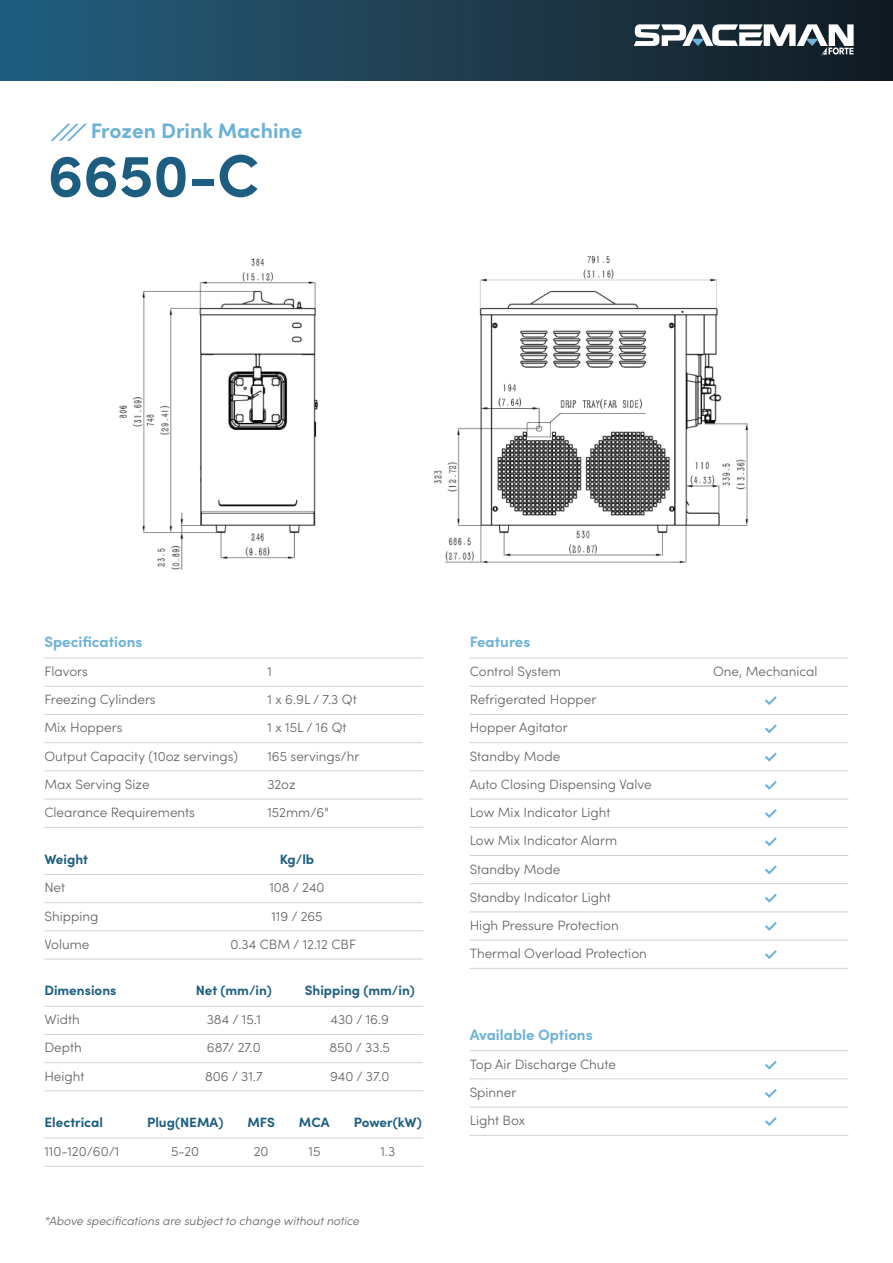
<style>
.page{position:relative;width:893px;height:1263px;background:#fff}
.page>*{position:absolute;margin:0;border:0;box-sizing:border-box;transform-origin:0 0}
.t1{font:700 60px "Sofia Pro";color:#1d5e80}
.t2{font:700 21px "Sofia Pro";color:#6db1d7}
.t3{font:700 15px "Sofia Pro";color:#6eb2d8}
.t4{font:300 13.5px/28.2px "Sofia Pro";color:#626166}
.t5{font:700 13.5px "Sofia Pro";color:#1d5e80}
.t6{font:italic 300 12px "Sofia Pro";color:#626166}
</style>
<div class="page">
<svg style="left:50px;top:124px;width:37px;height:17px"></svg>
<div style="left:0;top:0;width:893px;height:81px;background:linear-gradient(to right,#255f7f,#151b21)"></div>
<svg style="left:634px;top:24px;width:220px;height:32px"></svg>
<img style="left:119px;top:255px;width:630px;height:315px">
<hr style="left:44px;top:658px;width:379px;height:1px;background:#626166">
<hr style="left:44px;top:686px;width:379px;height:1px;background:#626166">
<hr style="left:44px;top:714px;width:379px;height:1px;background:#626166">
<hr style="left:44px;top:742px;width:379px;height:1px;background:#626166">
<hr style="left:44px;top:770px;width:379px;height:1px;background:#626166">
<hr style="left:44px;top:799px;width:379px;height:1px;background:#626166">
<hr style="left:44px;top:827px;width:379px;height:1px;background:#626166">
<hr style="left:470px;top:658px;width:378px;height:1px;background:#626166">
<hr style="left:470px;top:686px;width:378px;height:1px;background:#626166">
<hr style="left:470px;top:714px;width:378px;height:1px;background:#626166">
<hr style="left:470px;top:742px;width:378px;height:1px;background:#626166">
<hr style="left:470px;top:770px;width:378px;height:1px;background:#626166">
<hr style="left:470px;top:799px;width:378px;height:1px;background:#626166">
<hr style="left:470px;top:827px;width:378px;height:1px;background:#626166">
<hr style="left:470px;top:855px;width:378px;height:1px;background:#626166">
<hr style="left:470px;top:883px;width:378px;height:1px;background:#626166">
<hr style="left:470px;top:911px;width:378px;height:1px;background:#626166">
<hr style="left:470px;top:940px;width:378px;height:1px;background:#626166">
<hr style="left:470px;top:968px;width:378px;height:1px;background:#626166">
<svg style="left:765px;top:696px;width:12px;height:9px"></svg>
<svg style="left:765px;top:724px;width:12px;height:10px"></svg>
<svg style="left:765px;top:752px;width:12px;height:10px"></svg>
<svg style="left:765px;top:781px;width:12px;height:9px"></svg>
<svg style="left:765px;top:809px;width:12px;height:9px"></svg>
<svg style="left:765px;top:837px;width:12px;height:10px"></svg>
<svg style="left:765px;top:865px;width:12px;height:10px"></svg>
<svg style="left:765px;top:893px;width:12px;height:10px"></svg>
<svg style="left:765px;top:922px;width:12px;height:9px"></svg>
<svg style="left:765px;top:950px;width:12px;height:9px"></svg>
<hr style="left:470px;top:1050px;width:378px;height:1px;background:#626166">
<hr style="left:470px;top:1078px;width:378px;height:1px;background:#626166">
<hr style="left:470px;top:1107px;width:378px;height:1px;background:#626166">
<hr style="left:470px;top:1135px;width:378px;height:1px;background:#626166">
<svg style="left:765px;top:1060px;width:12px;height:10px"></svg>
<svg style="left:765px;top:1089px;width:12px;height:9px"></svg>
<svg style="left:765px;top:1117px;width:12px;height:9px"></svg>
<hr style="left:44px;top:874px;width:379px;height:1px;background:#626166">
<hr style="left:44px;top:902px;width:379px;height:1px;background:#626166">
<hr style="left:44px;top:930px;width:379px;height:1px;background:#626166">
<hr style="left:44px;top:959px;width:379px;height:1px;background:#626166">
<hr style="left:44px;top:1006px;width:379px;height:1px;background:#626166">
<hr style="left:44px;top:1034px;width:379px;height:1px;background:#626166">
<hr style="left:44px;top:1062px;width:379px;height:1px;background:#626166">
<hr style="left:44px;top:1090px;width:379px;height:1px;background:#626166">
<hr style="left:44px;top:1137px;width:379px;height:1px;background:#626166">
<hr style="left:44px;top:1166px;width:379px;height:1px;background:#626166">
<h2 class="t2" style="left:91px;top:115px;width:213px">Frozen Drink Machine</h2>
<h1 class="t1" style="left:48px;top:129px;width:213px">6650-C</h1>
<p class="t3" style="left:44px;top:630px;width:99px">Specifications</p>
<p class="t4" style="left:44px;top:656px;width:45px">Flavors</p>
<p class="t4" style="left:267px;top:656px;width:6px">1</p>
<p class="t4" style="left:44px;top:685px;width:113px">Freezing Cylinders</p>
<p class="t4" style="left:267px;top:685px;width:91px">1 x 6.9L / 7.3 Qt</p>
<p class="t4" style="left:44px;top:713px;width:80px">Mix Hoppers</p>
<p class="t4" style="left:267px;top:713px;width:81px">1 x 15L / 16 Qt</p>
<p class="t4" style="left:44px;top:741px;width:195px">Output Capacity (10oz servings)</p>
<p class="t4" style="left:267px;top:741px;width:94px">165 servings/hr</p>
<p class="t4" style="left:44px;top:769px;width:107px">Max Serving Size</p>
<p class="t4" style="left:267px;top:769px;width:30px">32oz</p>
<p class="t4" style="left:44px;top:797px;width:152px">Clearance Requirements</p>
<p class="t4" style="left:267px;top:797px;width:63px">152mm/6"</p>
<p class="t5" style="left:44px;top:848px;width:45px">Weight</p>
<p class="t5" style="left:280px;top:848px;width:36px">Kg/lb</p>
<p class="t4" style="left:44px;top:873px;width:22px">Net</p>
<p class="t4" style="left:269px;top:873px;width:57px">108 / 240<br>119 / 265</p>
<p class="t4" style="left:44px;top:901px;width:55px">Shipping</p>
<p class="t4" style="left:44px;top:929px;width:47px">Volume</p>
<p class="t4" style="left:231px;top:929px;width:127px">0.34 CBM / 12.12 CBF</p>
<p class="t5" style="left:44px;top:980px;width:74px">Dimensions</p>
<p class="t5" style="left:196px;top:980px;width:78px">Net (mm/in)</p>
<p class="t5" style="left:305px;top:980px;width:112px">Shipping (mm/in)</p>
<p class="t4" style="left:44px;top:1005px;width:37px">Width</p>
<p class="t4" style="left:329px;top:1005px;width:62px">430 / 16.9<br>850 / 33.5</p>
<p class="t4" style="left:207px;top:1005px;width:56px">384 / 15.1</p>
<p class="t4" style="left:44px;top:1033px;width:39px">Depth</p>
<p class="t4" style="left:207px;top:1033px;width:55px">687/ 27.0</p>
<p class="t4" style="left:44px;top:1061px;width:42px">Height</p>
<p class="t5" style="left:44px;top:1112px;width:60px">Electrical</p>
<p class="t4" style="left:44px;top:1136px;width:77px">110-120/60/1</p>
<p class="t4" style="left:205px;top:1061px;width:59px">806 / 31.7</p>
<p class="t4" style="left:330px;top:1061px;width:61px">940 / 37.0</p>
<p class="t5" style="left:147px;top:1112px;width:78px">Plug(NEMA)</p>
<p class="t4" style="left:171px;top:1136px;width:30px">5-20</p>
<p class="t5" style="left:247px;top:1112px;width:29px">MFS</p>
<p class="t4" style="left:254px;top:1136px;width:16px">20</p>
<p class="t5" style="left:299px;top:1112px;width:32px">MCA</p>
<p class="t4" style="left:309px;top:1136px;width:13px">15</p>
<p class="t5" style="left:354px;top:1112px;width:69px">Power(kW)</p>
<p class="t4" style="left:380px;top:1136px;width:16px">1.3</p>
<p class="t6" style="left:44px;top:1212px;width:317px">*Above specifications are subject to change without notice</p>
<p class="t3" style="left:470px;top:630px;width:62px">Features</p>
<p class="t4" style="left:470px;top:656px;width:93px">Control System</p>
<p class="t4" style="left:470px;top:685px;width:128px">Refrigerated Hopper</p>
<p class="t4" style="left:470px;top:713px;width:100px">Hopper Agitator</p>
<p class="t4" style="left:470px;top:741px;width:184px">Standby Mode<br>Auto Closing Dispensing Valve</p>
<p class="t4" style="left:470px;top:797px;width:142px">Low Mix Indicator Light</p>
<p class="t4" style="left:470px;top:826px;width:149px">Low Mix Indicator Alarm</p>
<p class="t4" style="left:470px;top:854px;width:92px">Standby Mode</p>
<p class="t4" style="left:470px;top:882px;width:179px">Standby Indicator Light<br>High Pressure Protection<br>Thermal Overload Protection</p>
<p class="t3" style="left:470px;top:1023px;width:124px">Available Options</p>
<p class="t4" style="left:470px;top:1049px;width:148px">Top Air Discharge Chute</p>
<p class="t4" style="left:470px;top:1077px;width:48px">Spinner</p>
<p class="t4" style="left:470px;top:1105px;width:57px">Light Box</p>
<p class="t4" style="left:713px;top:656px;width:106px">One, Mechanical</p>
</div>
